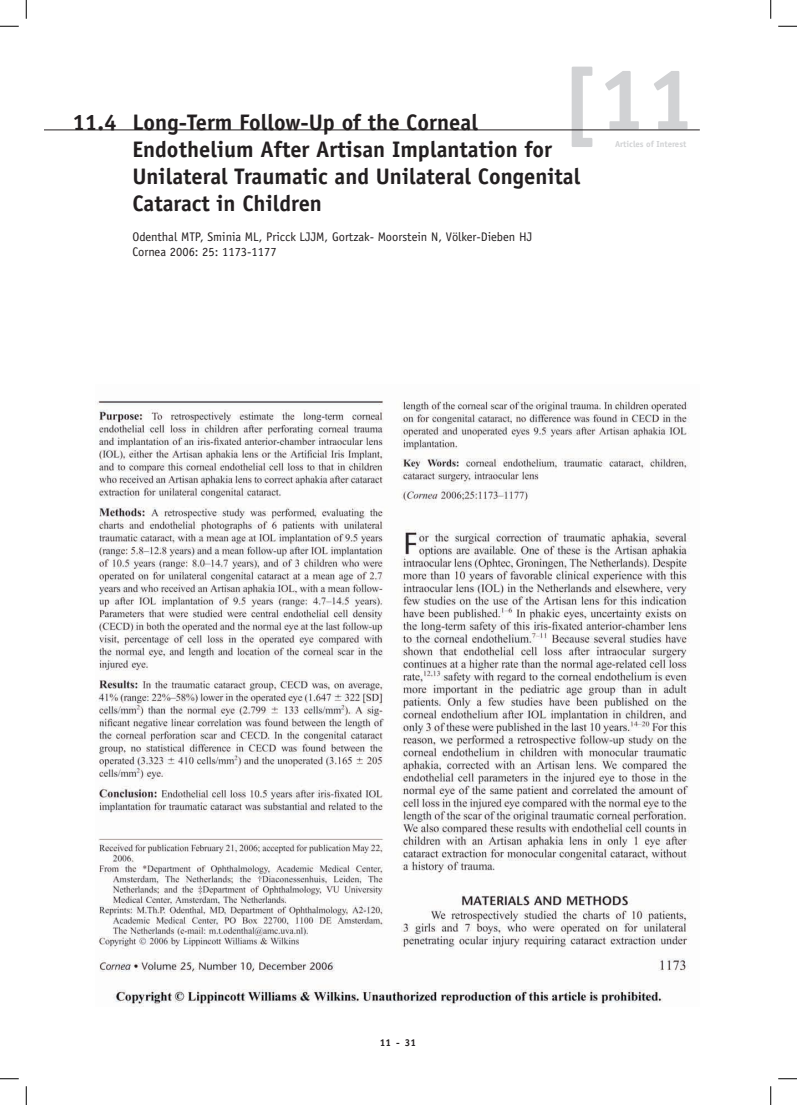
<style>
.page{position:relative;width:797px;height:1105px;background:#fff}
.page>*{position:absolute;margin:0;border:0;box-sizing:border-box;transform-origin:0 0}
.t1{font:700 87.5px "Officina Sans";color:#d1d2d4}
.t2{font:700 22.5px/27px "Officina Sans";color:#231f20}
.t3{font:12.5px/15px "Officina Sans";color:#231f20}
.t4{font:700 10px "Officina Sans";color:#231f20}
.t5{font:700 8.75px "Officina Sans";color:#d1d2d4}
</style>
<div class="page">
<hr style="left:44px;top:130px;width:655px;height:1px;background:#231f20">
<img style="left:97px;top:400px;width:593px;height:607px">
<svg style="left:0;top:25px;width:19px;height:2px"></svg>
<svg style="left:778px;top:25px;width:19px;height:2px"></svg>
<svg style="left:0;top:1078px;width:19px;height:1px"></svg>
<svg style="left:778px;top:1078px;width:19px;height:1px"></svg>
<svg style="left:25px;top:0;width:2px;height:19px"></svg>
<svg style="left:25px;top:1086px;width:2px;height:19px"></svg>
<svg style="left:770px;top:0;width:1px;height:19px"></svg>
<svg style="left:770px;top:1086px;width:1px;height:19px"></svg>
<h1 class="t1" style="left:560px;top:45px;width:136px">[11</h1>
<p class="t2" style="left:132px;top:108px;width:449px;text-indent:-60px">11.4 Long-Term Follow-Up of the Corneal Endothelium After Artisan Implantation for Unilateral Traumatic and Unilateral Congenital Cataract in Children</p>
<p class="t3" style="left:132px;top:229px;width:401px">Odenthal MTP, Sminia ML, Pricck LJJM, Gortzak- Moorstein N, Völker-Dieben HJ<br>Cornea 2006: 25: 1173-1177</p>
<p class="t5" style="left:615px;top:139px;width:73px">Articles of Interest</p>
<p class="t4" style="left:380px;top:1036px;width:37px">11 - 31</p>
</div>
